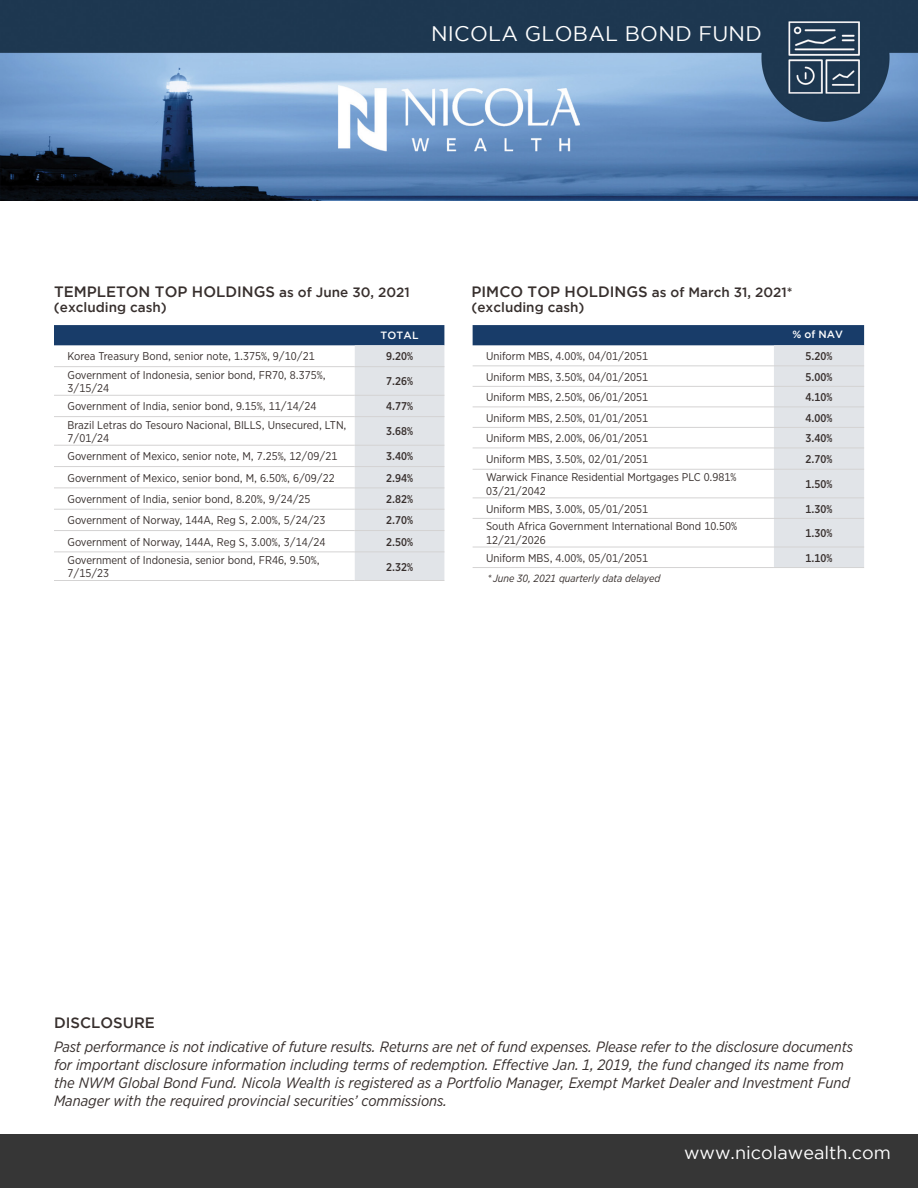
<style>
.page{position:relative;width:918px;height:1188px;background:#fff}
.page>*{position:absolute;margin:0;border:0;box-sizing:border-box;transform-origin:0 0}
.t1{font:21px "Gotham";letter-spacing:.015em;color:#fff}
.t2{font:18px "Gotham";color:#fff}
.t3{font:italic 15px/18px "Gotham Narrow";color:#372f2d}
.t4{font:500 15px "Gotham";color:#372f2d}
.t5{font:500 13.5px/15px "Gotham";color:#372f2d}
.t6{font:11.25px/13.5px "Gotham Narrow";color:#372f2d}
.t7{font:500 11.25px "Gotham Narrow";color:#372f2d}
.t8{font:italic 10.5px "Gotham Narrow";color:#372f2d}
.t9{font:500 10.5px "Gotham";letter-spacing:.015em;color:#fff}
.s1{font-size:13.5px}
.s2{font-size:15px}
</style>
<div class="page">
<svg style="left:473px;top:325px;width:391px;height:242px"></svg>
<hr style="left:473px;top:366px;width:301px;height:1px;background:#d4d3d3">
<hr style="left:774px;top:366px;width:90px;height:1px;background:#d4d3d3">
<hr style="left:473px;top:386px;width:301px;height:1px;background:#d4d3d3">
<hr style="left:774px;top:386px;width:90px;height:1px;background:#d4d3d3">
<hr style="left:473px;top:407px;width:301px;height:1px;background:#d4d3d3">
<hr style="left:774px;top:407px;width:90px;height:1px;background:#d4d3d3">
<hr style="left:473px;top:427px;width:301px;height:1px;background:#d4d3d3">
<hr style="left:774px;top:427px;width:90px;height:1px;background:#d4d3d3">
<hr style="left:473px;top:448px;width:301px;height:1px;background:#d4d3d3">
<hr style="left:774px;top:448px;width:90px;height:1px;background:#d4d3d3">
<hr style="left:473px;top:469px;width:301px;height:1px;background:#d4d3d3">
<hr style="left:774px;top:469px;width:90px;height:1px;background:#d4d3d3">
<hr style="left:473px;top:498px;width:301px;height:1px;background:#d4d3d3">
<hr style="left:774px;top:498px;width:90px;height:1px;background:#d4d3d3">
<hr style="left:473px;top:518px;width:301px;height:1px;background:#d4d3d3">
<hr style="left:774px;top:518px;width:90px;height:1px;background:#d4d3d3">
<hr style="left:473px;top:547px;width:301px;height:1px;background:#d4d3d3">
<hr style="left:774px;top:547px;width:90px;height:1px;background:#d4d3d3">
<hr style="left:473px;top:567px;width:301px;height:1px;background:#d4d3d3">
<hr style="left:774px;top:567px;width:90px;height:1px;background:#d4d3d3">
<div style="left:0;top:1134px;width:918px;height:54px;background:#363636"></div>
<img style="left:0;top:0;width:918px;height:201px">
<svg style="left:54px;top:325px;width:390px;height:255px"></svg>
<hr style="left:54px;top:366px;width:301px;height:1px;background:#d4d3d3">
<hr style="left:355px;top:366px;width:89px;height:1px;background:#d4d3d3">
<hr style="left:54px;top:395px;width:301px;height:1px;background:#d4d3d3">
<hr style="left:355px;top:395px;width:89px;height:1px;background:#d4d3d3">
<hr style="left:54px;top:416px;width:301px;height:1px;background:#d4d3d3">
<hr style="left:355px;top:416px;width:89px;height:1px;background:#d4d3d3">
<hr style="left:54px;top:445px;width:301px;height:1px;background:#d4d3d3">
<hr style="left:355px;top:445px;width:89px;height:1px;background:#d4d3d3">
<hr style="left:54px;top:466px;width:301px;height:1px;background:#d4d3d3">
<hr style="left:355px;top:466px;width:89px;height:1px;background:#d4d3d3">
<hr style="left:54px;top:488px;width:301px;height:1px;background:#d4d3d3">
<hr style="left:355px;top:488px;width:89px;height:1px;background:#d4d3d3">
<hr style="left:54px;top:509px;width:301px;height:1px;background:#d4d3d3">
<hr style="left:355px;top:509px;width:89px;height:1px;background:#d4d3d3">
<hr style="left:54px;top:530px;width:301px;height:1px;background:#d4d3d3">
<hr style="left:355px;top:530px;width:89px;height:1px;background:#d4d3d3">
<hr style="left:54px;top:552px;width:301px;height:1px;background:#d4d3d3">
<hr style="left:355px;top:552px;width:89px;height:1px;background:#d4d3d3">
<hr style="left:54px;top:580px;width:301px;height:1px;background:#d4d3d3">
<hr style="left:355px;top:580px;width:89px;height:1px;background:#d4d3d3">
<h1 class="t1" style="left:431px;top:22px;width:332px">NICOLA GLOBAL BOND FUND</h1>
<h3 class="t4" style="left:54px;top:283px;width:357px">TEMPLETON TOP HOLDINGS <span class="s1">as of June 30, 2021</span></h3>
<p class="t5" style="left:54px;top:300px;width:114px">(excluding cash)</p>
<p class="t9" style="left:381px;top:329px;width:39px">TOTAL</p>
<p class="t6" style="left:68px;top:349px;width:249px">Korea Treasury Bond, senior note, 1.375%, 9/10/21</p>
<p class="t7" style="left:386px;top:349px;width:28px">9.20%</p>
<p class="t6" style="left:68px;top:368px;width:260px">Government of Indonesia, senior bond, FR70, 8.375%,<br>3/15/24</p>
<p class="t7" style="left:386px;top:374px;width:28px">7.26%</p>
<p class="t6" style="left:68px;top:400px;width:251px">Government of India, senior bond, 9.15%, 11/14/24</p>
<p class="t7" style="left:386px;top:399px;width:28px">4.77%</p>
<p class="t6" style="left:68px;top:418px;width:281px">Brazil Letras do Tesouro Nacional, BILLS, Unsecured, LTN,<br>7/01/24</p>
<p class="t7" style="left:386px;top:424px;width:28px">3.68%</p>
<p class="t6" style="left:68px;top:449px;width:271px">Government of Mexico, senior note, M, 7.25%, 12/09/21</p>
<p class="t7" style="left:386px;top:449px;width:28px">3.40%</p>
<p class="t6" style="left:68px;top:471px;width:269px">Government of Mexico, senior bond, M, 6.50%, 6/09/22</p>
<p class="t7" style="left:386px;top:471px;width:28px">2.94%</p>
<p class="t6" style="left:68px;top:492px;width:245px">Government of India, senior bond, 8.20%, 9/24/25</p>
<p class="t7" style="left:386px;top:492px;width:28px">2.82%</p>
<p class="t6" style="left:68px;top:513px;width:260px">Government of Norway, 144A, Reg S, 2.00%, 5/24/23</p>
<p class="t7" style="left:386px;top:513px;width:28px">2.70%</p>
<p class="t6" style="left:68px;top:535px;width:260px">Government of Norway, 144A, Reg S, 3.00%, 3/14/24</p>
<p class="t7" style="left:386px;top:535px;width:28px">2.50%</p>
<p class="t6" style="left:68px;top:553px;width:254px">Government of Indonesia, senior bond, FR46, 9.50%,<br>7/15/23</p>
<p class="t7" style="left:386px;top:560px;width:28px">2.32%</p>
<p class="t5" style="left:472px;top:285px;width:323px"><span class="s2">PIMCO TOP HOLDINGS</span> as of March 31, 2021* (excluding cash)</p>
<p class="t6" style="left:486px;top:349px;width:163px">Uniform MBS, 4.00%, 04/01/2051</p>
<p class="t7" style="left:806px;top:349px;width:28px">5.20%</p>
<p class="t6" style="left:486px;top:370px;width:163px">Uniform MBS, 3.50%, 04/01/2051</p>
<p class="t7" style="left:806px;top:370px;width:28px">5.00%</p>
<p class="t6" style="left:486px;top:390px;width:163px">Uniform MBS, 2.50%, 06/01/2051</p>
<p class="t7" style="left:806px;top:390px;width:28px">4.10%</p>
<p class="t6" style="left:486px;top:411px;width:163px">Uniform MBS, 2.50%, 01/01/2051</p>
<p class="t7" style="left:806px;top:411px;width:28px">4.00%</p>
<p class="t6" style="left:486px;top:431px;width:163px">Uniform MBS, 2.00%, 06/01/2051</p>
<p class="t7" style="left:806px;top:431px;width:28px">3.40%</p>
<p class="t6" style="left:486px;top:452px;width:163px">Uniform MBS, 3.50%, 02/01/2051</p>
<p class="t7" style="left:806px;top:452px;width:28px">2.70%</p>
<p class="t6" style="left:486px;top:470px;width:252px">Warwick Finance Residential Mortgages PLC 0.981%<br>03/21/2042</p>
<p class="t7" style="left:806px;top:477px;width:28px">1.50%</p>
<p class="t6" style="left:486px;top:502px;width:163px">Uniform MBS, 3.00%, 05/01/2051</p>
<p class="t7" style="left:806px;top:502px;width:28px">1.30%</p>
<p class="t6" style="left:486px;top:520px;width:253px">South Africa Government International Bond 10.50%<br>12/21/2026</p>
<p class="t7" style="left:806px;top:526px;width:28px">1.30%</p>
<p class="t6" style="left:486px;top:551px;width:163px">Uniform MBS, 4.00%, 05/01/2051</p>
<p class="t7" style="left:806px;top:551px;width:28px">1.10%</p>
<p class="t9" style="left:792px;top:329px;width:52px">% of NAV</p>
<p class="t8" style="left:487px;top:572px;width:174px">* June 30, 2021 quarterly data delayed</p>
<h3 class="t4" style="left:54px;top:1014px;width:103px">DISCLOSURE</h3>
<p class="t3" style="left:54px;top:1038px;width:801px">Past performance is not indicative of future results. Returns are net of fund expenses. Please refer to the disclosure documents for important disclosure information including terms of redemption. Effective Jan. 1, 2019, the fund changed its name from the NWM Global Bond Fund. Nicola Wealth is registered as a Portfolio Manager, Exempt Market Dealer and Investment Fund Manager with the required provincial securities’ commissions.</p>
<h2 class="t2" style="left:684px;top:1143px;width:208px">www.nicolawealth.com</h2>
</div>
